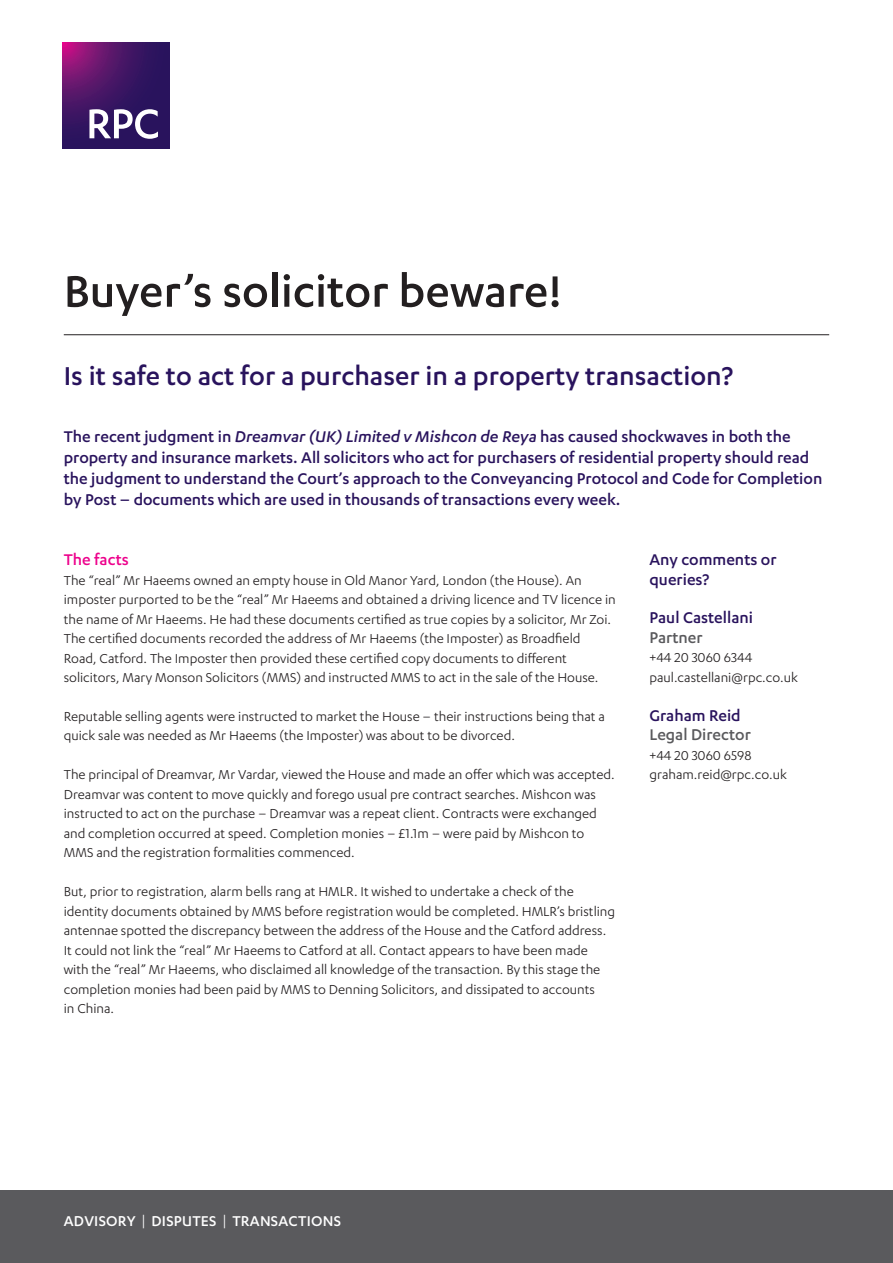
<style>
.page{position:relative;width:893px;height:1263px;background:#fff}
.page>*{position:absolute;margin:0;border:0;box-sizing:border-box;transform-origin:0 0}
.Main_cover_title__on{font:500 51px "Karbon";color:#231f20}
.Cover_sub_title__20p{font:500 30px "Karbon";color:#29135d}
.Intro_text__12pt{font:500 18px/21px "Karbon";color:#29135d}
.Contacts_Name{font:500 18px "Karbon";color:#29135d}
.Contacts_title{font:500 18px/19.5px "Karbon";color:#29135d}
.Contacts_position{font:500 18px "Karbon";color:#5a5a5d}
.Heading_2__pink{font:500 18px "Karbon";color:#ed028c}
.t1{font:500 16.5px "Karbon";letter-spacing:.015em;color:#fff}
.Body{font:15px/19.5px "Karbon";color:#231f20}
.Contacts_email_tel{font:15px "Karbon";color:#231f20}
.s1{font-style:italic}
.s2{font-weight:400}
</style>
<div class="page">
<svg style="left:63px;top:43px;width:106px;height:106px;background:#461565"></svg>
<svg style="left:89px;top:109px;width:69px;height:30px"></svg>
<div style="left:0;top:1191px;width:893px;height:72px;background:#5a5a5d"></div>
<hr style="left:64px;top:334px;width:765px;height:1px;background:#231f20">
<p class="Main_cover_title__on" style="left:64px;top:263px;width:499px">Buyer’s solicitor beware!</p>
<p class="Cover_sub_title__20p" style="left:64px;top:359px;width:671px">Is it safe to act for a purchaser in a property transaction?</p>
<p class="Intro_text__12pt" style="left:64px;top:426px;width:760px">The recent judgment in <span class="s1">Dreamvar (UK) Limited v Mishcon de Reya</span> has caused shockwaves in both the property and insurance markets. All solicitors who act for purchasers of residential property should read the judgment to understand the Court’s approach to the Conveyancing Protocol and Code for Completion by Post – documents which are used in thousands of transactions every week.</p>
<p class="Heading_2__pink" style="left:64px;top:549px;width:67px">The facts</p>
<p class="Body" style="left:64px;top:570px;width:553px">The “real” Mr Haeems owned an empty house in Old Manor Yard, London (the House). An imposter purported to be the “real” Mr Haeems and obtained a driving licence and TV licence in the name of Mr Haeems. He had these documents certified as true copies by a solicitor, Mr Zoi.<br>The certified documents recorded the address of Mr Haeems (the Imposter) as Broadfield Road, Catford. The Imposter then provided these certified copy documents to different solicitors, Mary Monson Solicitors (MMS) and instructed MMS to act in the sale of the House.</p>
<p class="Body" style="left:64px;top:706px;width:542px">Reputable selling agents were instructed to market the House – their instructions being that a quick sale was needed as Mr Haeems (the Imposter) was about to be divorced.</p>
<p class="Body" style="left:64px;top:764px;width:553px">The principal of Dreamvar, Mr Vardar, viewed the House and made an offer which was accepted.<br>Dreamvar was content to move quickly and forego usual pre contract searches. Mishcon was instructed to act on the purchase – Dreamvar was a repeat client. Contracts were exchanged and completion occurred at speed. Completion monies – £1.1m – were paid by Mishcon to MMS and the registration formalities commenced.</p>
<p class="Body" style="left:64px;top:881px;width:553px">But, prior to registration, alarm bells rang at HMLR. It wished to undertake a check of the identity documents obtained by MMS before registration would be completed. HMLR’s bristling antennae spotted the discrepancy between the address of the House and the Catford address.<br>It could not link the “real” Mr Haeems to Catford at all. Contact appears to have been made with the “real” Mr Haeems, who disclaimed all knowledge of the transaction. By this stage the completion monies had been paid by MMS to Denning Solicitors, and dissipated to accounts<br>in China.</p>
<p class="Contacts_title" style="left:649px;top:549px;width:129px">Any comments or queries?</p>
<p class="Contacts_Name" style="left:649px;top:608px;width:105px">Paul Castellani</p>
<p class="Contacts_position" style="left:649px;top:627px;width:55px">Partner</p>
<p class="Contacts_email_tel" style="left:649px;top:650px;width:104px">+44 20 3060 6344</p>
<p class="Contacts_email_tel" style="left:649px;top:669px;width:150px">paul.castellani@rpc.co.uk</p>
<p class="Contacts_Name" style="left:649px;top:705px;width:93px">Graham Reid</p>
<p class="Contacts_position" style="left:649px;top:725px;width:103px">Legal Director</p>
<p class="Contacts_email_tel" style="left:649px;top:747px;width:103px">+44 20 3060 6598</p>
<p class="Contacts_email_tel" style="left:649px;top:766px;width:139px">graham.reid@rpc.co.uk</p>
<p class="t1" style="left:64px;top:1212px;width:279px">ADVISORY <span class="s2">|</span> DISPUTES <span class="s2">|</span> TRANSACTIONS</p>
</div>
